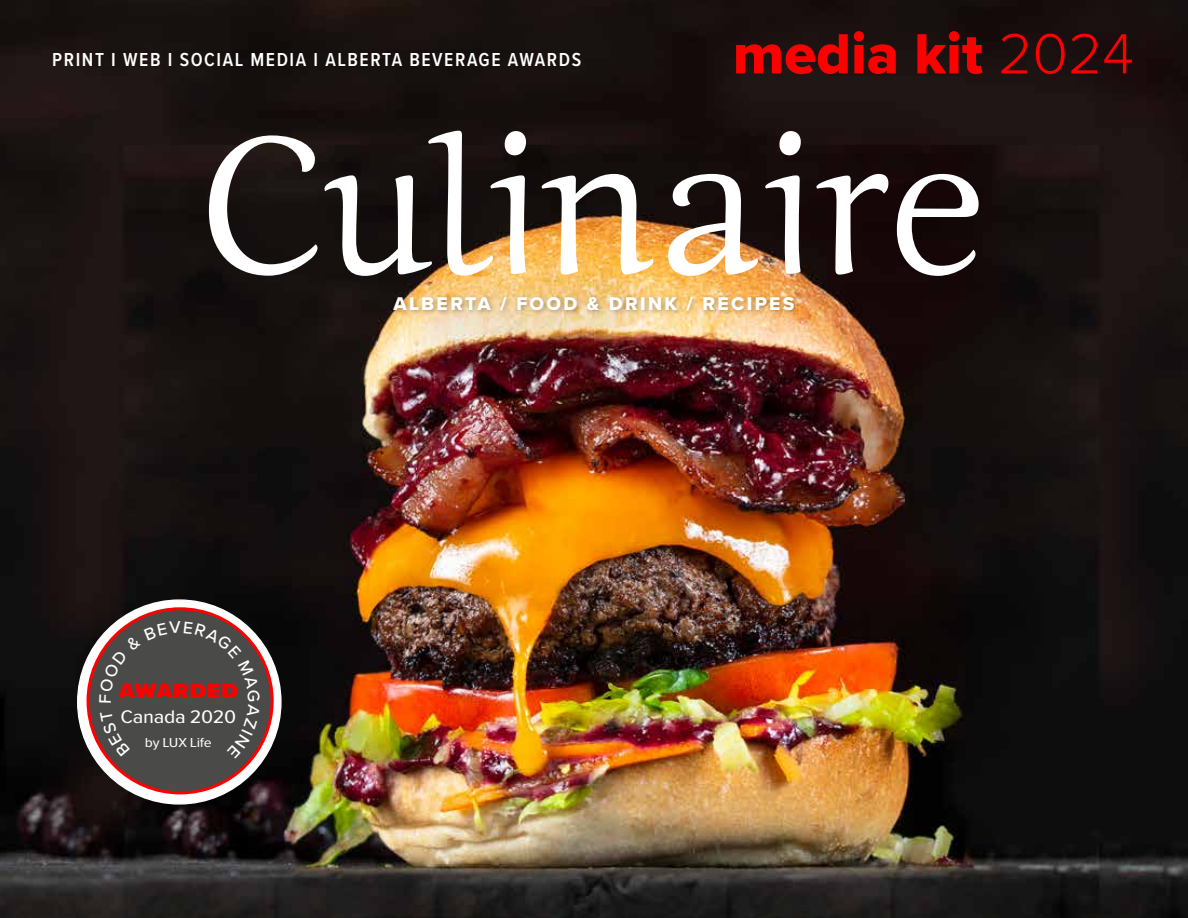
<style>
.page{position:relative;width:1188px;height:918px;background:#fff}
.page>*{position:absolute;margin:0;border:0;box-sizing:border-box;transform-origin:0 0}
.t1{font:58.8px "Proxima Nova Extrabld";color:#f00}
.t2{font:900 21.6px "Proxima Nova Cond";letter-spacing:.02em;color:#f00;scale:1.25 1}
.t3{font:600 19.5px "Proxima Nova Cond";letter-spacing:.08em;color:#fff}
.t4{font:19.05px "Proxima Nova Extrabld";letter-spacing:.12em;color:#fff}
.t5{font:18.9px "Proxima Nova Cond";letter-spacing:-.015em;color:#fff;scale:1.25 1}
.t6{font:13.5px "Proxima Nova Cond";letter-spacing:-.015em;color:#fff;scale:1.25 1}
.s1{font-family:"Proxima Nova";font-weight:300}
</style>
<div class="page">
<img style="left:0;top:0;width:1188px;height:918px">
<div style="left:390px;top:293px;width:410px;height:24px;background:#000;opacity:.3"></div>
<svg style="left:209px;top:131px;width:770px;height:145px;fill:#18110e"></svg>
<svg style="left:78px;top:600px;width:203px;height:204px"></svg>
<div style="left:88px;top:609px;width:184px;height:184px;background:#4a4a49;border-radius:50%"></div>
<svg style="left:99px;top:621px;width:161px;height:138px"></svg>
<p class="t3" style="left:52px;top:46px;width:531px">PRINT I WEB I SOCIAL MEDIA I ALBERTA BEVERAGE AWARDS</p>
<h1 class="t1" style="left:733px;top:10px;width:403px">media kit <span class="s1">2024</span></h1>
<p class="t2" style="left:119px;top:675px;width:97px">AWARDED</p>
<p class="t5" style="left:121px;top:702px;width:94px">Canada 2020</p>
<p class="t6" style="left:145px;top:733px;width:55px">by LUX Life</p>
<p class="t4" style="left:394px;top:289px;width:402px">ALBERTA / FOOD &amp; DRINK / RECIPES</p>
</div>
